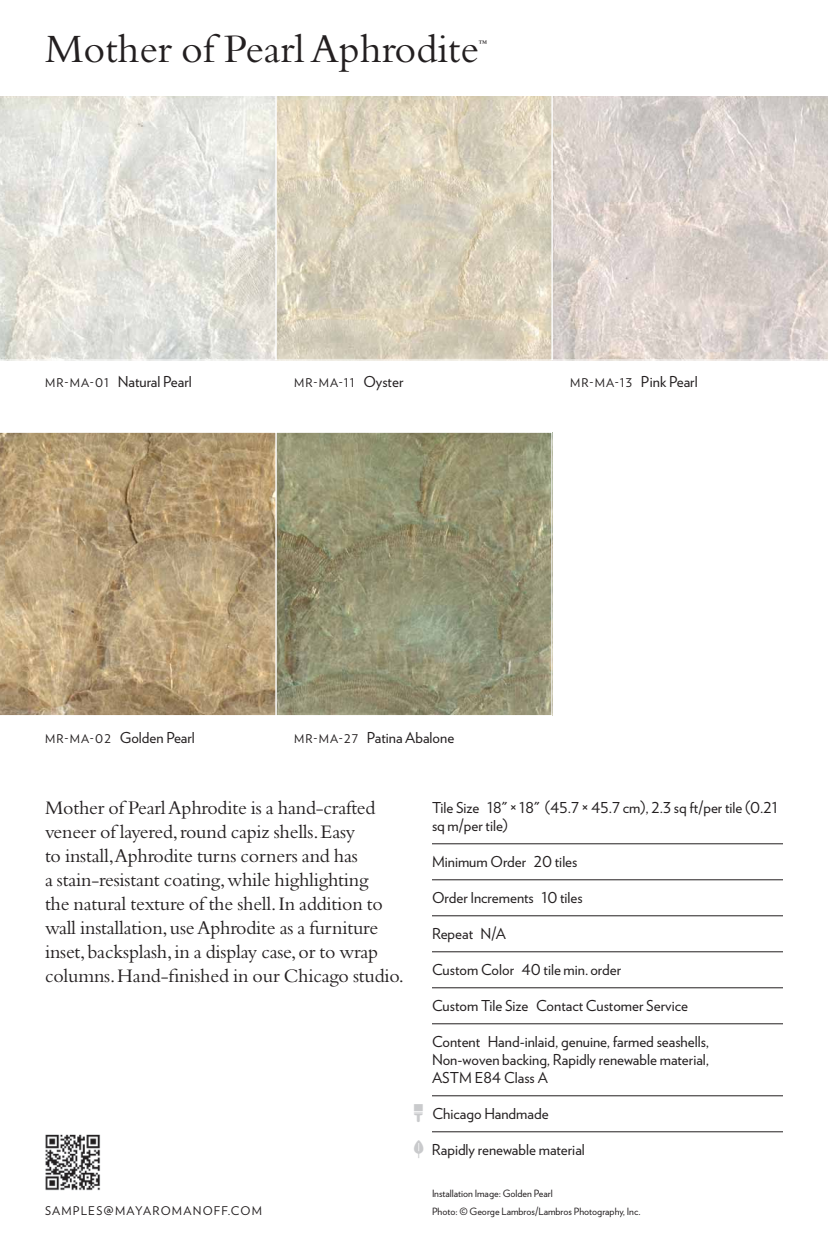
<style>
.page{position:relative;width:828px;height:1260px;background:#fff}
.page>*{position:absolute;margin:0;border:0;box-sizing:border-box;transform-origin:0 0}
.t1{font:42px "Bembo Std";color:#231f20}
.t2{font:20px/24px "Bembo Std";letter-spacing:-.01em;color:#231f20}
.t3{font:15px/18px "Verlag";color:#231f20}
.t4{font:12px "Verlag";letter-spacing:.1em;color:#231f20}
.t5{font:10px/18px "Verlag";color:#231f20}
.t6{font:8.4px "Bembo Std";color:#231f20}
.s1{font-size:12px}
.s2{font-size:15px}
.s3{font-family:"Maya Romanoff 141105 1 Regular";font-size:18px;color:#c9cacc}
</style>
<div class="page">
<img style="left:45px;top:1134px;width:56px;height:57px">
<svg style="left:276px;top:96px;width:276px;height:264px;background:#dbd2bd"></svg>
<svg style="left:0;top:96px;width:276px;height:264px;background:#e4e4dd"></svg>
<svg style="left:552px;top:96px;width:276px;height:264px;background:#dad1cc"></svg>
<img style="left:278px;top:434px;width:272px;height:280px">
<div style="left:276px;top:432px;width:276px;height:284px;border:1px solid #fff"></div>
<svg style="left:0;top:432px;width:276px;height:284px;background:#b79e78"></svg>
<hr style="left:432px;top:843px;width:351px;height:1px;background:#231f20">
<hr style="left:432px;top:879px;width:351px;height:1px;background:#231f20">
<hr style="left:432px;top:915px;width:351px;height:1px;background:#231f20">
<hr style="left:432px;top:951px;width:351px;height:1px;background:#231f20">
<hr style="left:432px;top:987px;width:351px;height:1px;background:#231f20">
<hr style="left:432px;top:1023px;width:351px;height:1px;background:#231f20">
<hr style="left:432px;top:1095px;width:351px;height:1px;background:#231f20">
<hr style="left:432px;top:1131px;width:351px;height:1px;background:#231f20">
<h1 class="t1" style="left:45px;top:24px;width:435px">Mother of Pearl Aphrodite</h1>
<p class="t6" style="left:479px;top:38px;width:10px">™</p>
<p class="t3" style="left:45px;top:372px;width:148px"><span class="s1">mr-ma-01</span> natural pearl</p>
<p class="t4" style="left:294px;top:374px;width:111px">mr-ma-11 <span class="s2">oyster</span></p>
<p class="t3" style="left:570px;top:372px;width:129px"><span class="s1">mr-ma-13</span> pink pearl</p>
<p class="t3" style="left:45px;top:728px;width:151px"><span class="s1">mr-ma-02</span> Golden pearl</p>
<p class="t3" style="left:294px;top:728px;width:162px"><span class="s1">mr-ma-27</span> patina abalone</p>
<p class="t2" style="left:45px;top:796px;width:360px">Mother of Pearl Aphrodite is a hand‑crafted veneer of layered, round capiz shells. Easy<br>to install,Aphrodite turns corners and has<br>a stain‑resistant coating, while highlighting<br>the natural texture of the shell. In addition to wall installation, use Aphrodite as a furniture inset, backsplash, in a display case, or to wrap columns. Hand‑finished in our Chicago studio.</p>
<p class="t3" style="left:432px;top:798px;width:347px">Tile Size 18" × 18" (45.7 × 45.7 cm), 2.3 sq ft/per tile (0.21 sq m/per tile)</p>
<p class="t3" style="left:432px;top:852px;width:147px">Minimum Order 20 tiles</p>
<p class="t3" style="left:432px;top:888px;width:152px">Order Increments 10 tiles</p>
<p class="t3" style="left:432px;top:924px;width:75px">Repeat N/A</p>
<p class="t3" style="left:432px;top:960px;width:191px">Custom Color 40 tile min. order</p>
<p class="t3" style="left:432px;top:996px;width:258px">Custom Tile Size Contact Customer Service</p>
<p class="t3" style="left:432px;top:1032px;width:279px;text-align:justify">Content Hand-inlaid, genuine, farmed seashells, Non-woven backing, Rapidly renewable material, ASTM E84 Class A</p>
<p class="t3" style="left:414px;top:1104px;width:136px"><span class="s3">c</span> Chicago Handmade</p>
<p class="t3" style="left:414px;top:1140px;width:172px"><span class="s3">l</span> Rapidly renewable material</p>
<p class="t4" style="left:45px;top:1202px;width:218px">samples@mayaromanoff.com</p>
<p class="t5" style="left:432px;top:1184px;width:210px">Installation Image: Golden Pearl<br>Photo: © George Lambros/Lambros Photography, Inc.</p>
</div>
